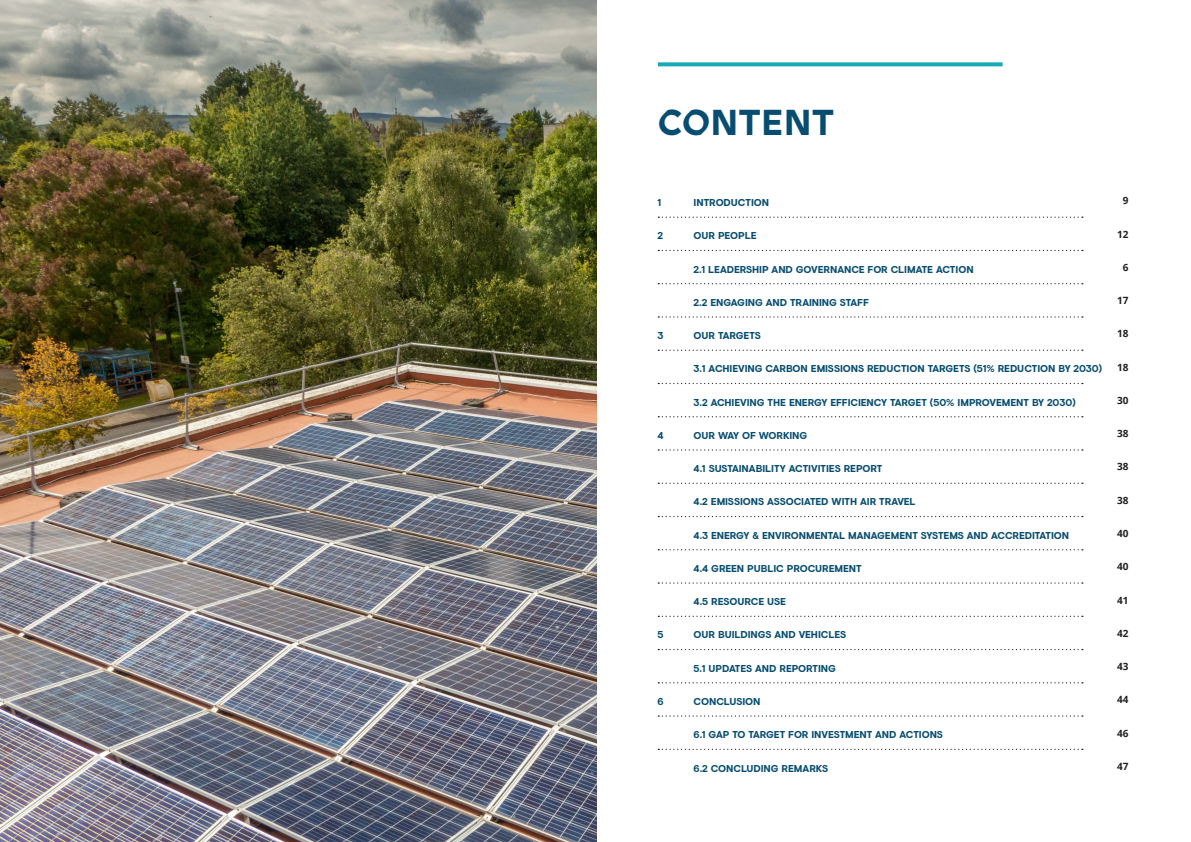
<style>
.page{position:relative;width:1191px;height:842px;background:#fff}
.page>*{position:absolute;margin:0;border:0;box-sizing:border-box;transform-origin:0 0}
.Page_Header_-_Blue{font:700 36px "Prophet";letter-spacing:.01em;color:#074d70}
.Page_Section_Title{font:700 10px "Visuelt";letter-spacing:-.005em;color:#074d70}
.Table_of_Contents_Nu{font:700 10px "Open Sans";color:#231f20}
</style>
<div class="page">
<svg style="left:658px;top:217px;width:425px;height:1px"></svg>
<svg style="left:658px;top:250px;width:425px;height:1px"></svg>
<svg style="left:658px;top:283px;width:425px;height:1px"></svg>
<svg style="left:658px;top:316px;width:425px;height:2px"></svg>
<svg style="left:658px;top:350px;width:425px;height:1px"></svg>
<svg style="left:658px;top:383px;width:425px;height:1px"></svg>
<svg style="left:658px;top:416px;width:425px;height:1px"></svg>
<svg style="left:658px;top:449px;width:425px;height:2px"></svg>
<svg style="left:658px;top:483px;width:425px;height:1px"></svg>
<svg style="left:658px;top:516px;width:425px;height:1px"></svg>
<svg style="left:658px;top:549px;width:425px;height:1px"></svg>
<svg style="left:658px;top:582px;width:425px;height:2px"></svg>
<svg style="left:658px;top:616px;width:425px;height:1px"></svg>
<svg style="left:658px;top:649px;width:425px;height:1px"></svg>
<svg style="left:658px;top:62px;width:344px;height:4px"></svg>
<img style="left:0;top:0;width:596px;height:842px">
<svg style="left:658px;top:682px;width:425px;height:1px"></svg>
<svg style="left:658px;top:715px;width:425px;height:2px"></svg>
<svg style="left:658px;top:749px;width:425px;height:1px"></svg>
<p class="Page_Header_-_Blue" style="left:658px;top:97px;width:178px">CONTENT</p>
<p class="Page_Section_Title" style="left:657px;top:195px;width:5px">1</p>
<p class="Page_Section_Title" style="left:693px;top:195px;width:77px">INTRODUCTION</p>
<p class="Table_of_Contents_Nu" style="left:1122px;top:194px;width:7px">9</p>
<p class="Page_Section_Title" style="left:657px;top:228px;width:7px">2</p>
<p class="Page_Section_Title" style="left:693px;top:228px;width:64px">OUR PEOPLE</p>
<p class="Table_of_Contents_Nu" style="left:1117px;top:227px;width:13px">12</p>
<p class="Page_Section_Title" style="left:693px;top:262px;width:281px">2.1 LEADERSHIP AND GOVERNANCE FOR CLIMATE ACTION</p>
<p class="Table_of_Contents_Nu" style="left:1122px;top:260px;width:7px">6</p>
<p class="Page_Section_Title" style="left:693px;top:295px;width:177px">2.2 ENGAGING AND TRAINING STAFF</p>
<p class="Table_of_Contents_Nu" style="left:1117px;top:293px;width:13px">17</p>
<p class="Page_Section_Title" style="left:657px;top:328px;width:8px">3</p>
<p class="Page_Section_Title" style="left:693px;top:328px;width:69px">OUR TARGETS</p>
<p class="Table_of_Contents_Nu" style="left:1117px;top:327px;width:13px">18</p>
<p class="Page_Section_Title" style="left:693px;top:361px;width:410px">3.1 ACHIEVING CARBON EMISSIONS REDUCTION TARGETS (51% REDUCTION BY 2030)</p>
<p class="Table_of_Contents_Nu" style="left:1117px;top:360px;width:13px">18</p>
<p class="Page_Section_Title" style="left:693px;top:395px;width:383px">3.2 ACHIEVING THE ENERGY EFFICIENCY TARGET (50% IMPROVEMENT BY 2030)</p>
<p class="Table_of_Contents_Nu" style="left:1117px;top:393px;width:13px">30</p>
<p class="Page_Section_Title" style="left:657px;top:428px;width:8px">4</p>
<p class="Page_Section_Title" style="left:693px;top:428px;width:115px">OUR WAY OF WORKING</p>
<p class="Table_of_Contents_Nu" style="left:1117px;top:426px;width:13px">38</p>
<p class="Page_Section_Title" style="left:693px;top:461px;width:190px">4.1 SUSTAINABILITY ACTIVITIES REPORT</p>
<p class="Table_of_Contents_Nu" style="left:1117px;top:460px;width:13px">38</p>
<p class="Page_Section_Title" style="left:693px;top:494px;width:223px">4.2 EMISSIONS ASSOCIATED WITH AIR TRAVEL</p>
<p class="Table_of_Contents_Nu" style="left:1117px;top:493px;width:13px">38</p>
<p class="Page_Section_Title" style="left:693px;top:528px;width:377px">4.3 ENERGY &amp; ENVIRONMENTAL MANAGEMENT SYSTEMS AND ACCREDITATION</p>
<p class="Table_of_Contents_Nu" style="left:1117px;top:526px;width:13px">40</p>
<p class="Page_Section_Title" style="left:693px;top:561px;width:169px">4.4 GREEN PUBLIC PROCUREMENT</p>
<p class="Table_of_Contents_Nu" style="left:1117px;top:559px;width:13px">40</p>
<p class="Page_Section_Title" style="left:693px;top:594px;width:94px">4.5 RESOURCE USE</p>
<p class="Table_of_Contents_Nu" style="left:1117px;top:593px;width:13px">41</p>
<p class="Page_Section_Title" style="left:657px;top:627px;width:8px">5</p>
<p class="Page_Section_Title" style="left:693px;top:627px;width:154px">OUR BUILDINGS AND VEHICLES</p>
<p class="Table_of_Contents_Nu" style="left:1117px;top:626px;width:13px">42</p>
<p class="Page_Section_Title" style="left:693px;top:661px;width:144px">5.1 UPDATES AND REPORTING</p>
<p class="Table_of_Contents_Nu" style="left:1117px;top:659px;width:13px">43</p>
<p class="Page_Section_Title" style="left:657px;top:694px;width:8px">6</p>
<p class="Page_Section_Title" style="left:693px;top:694px;width:68px">CONCLUSION</p>
<p class="Table_of_Contents_Nu" style="left:1117px;top:693px;width:13px">44</p>
<p class="Page_Section_Title" style="left:693px;top:727px;width:251px">6.1 GAP TO TARGET FOR INVESTMENT AND ACTIONS</p>
<p class="Table_of_Contents_Nu" style="left:1117px;top:726px;width:13px">46</p>
<p class="Page_Section_Title" style="left:693px;top:760px;width:136px">6.2 CONCLUDING REMARKS</p>
<p class="Table_of_Contents_Nu" style="left:1117px;top:759px;width:13px">47</p>
</div>
